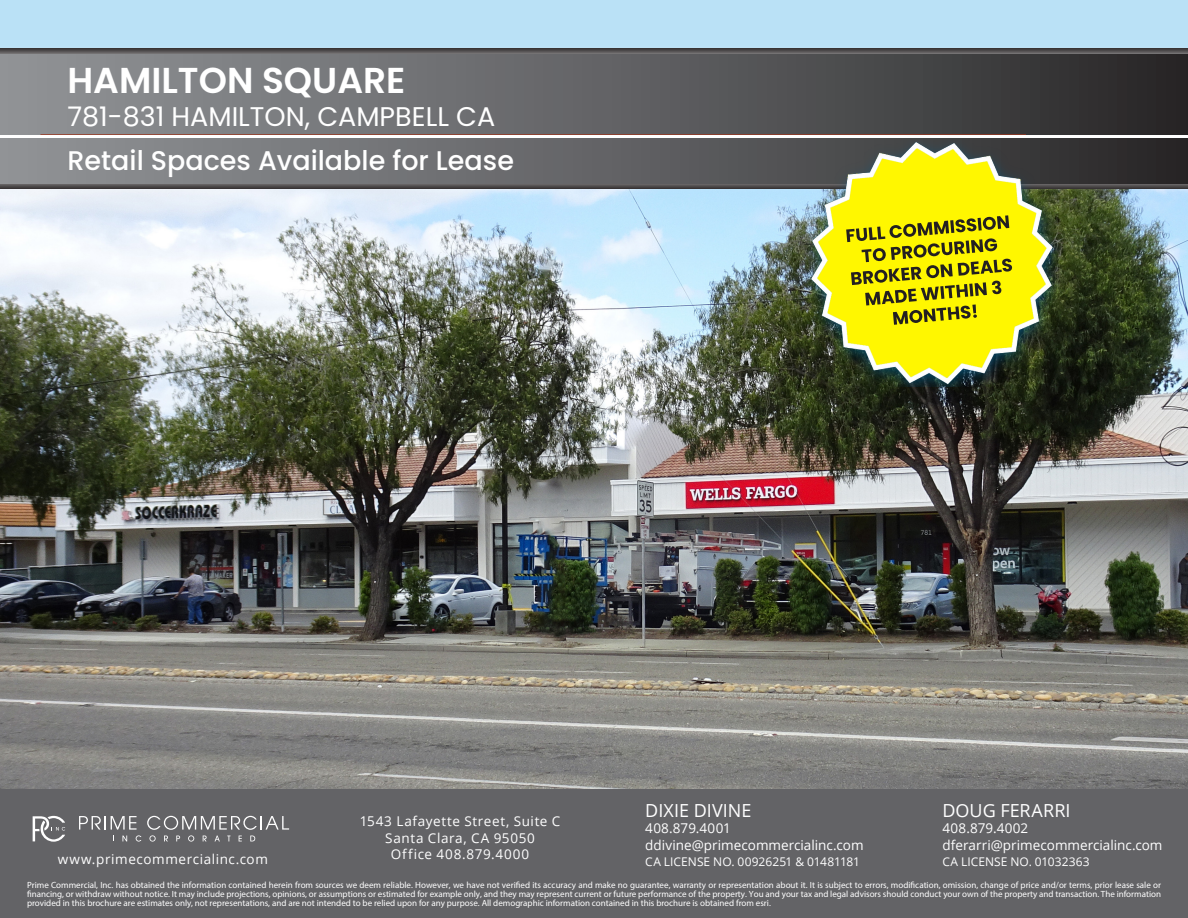
<style>
.page{position:relative;width:1188px;height:918px;background:#fff}
.page>*{position:absolute;margin:0;border:0;box-sizing:border-box;transform-origin:0 0}
.t1{font:600 36px "Poppins";color:#fff}
.t2{font:500 27px "Poppins";color:#fff}
.t3{font:27px "Poppins";color:#fff}
.t4{font:18px "Open Sans";color:#fff}
.t5{font:13.5px "Open Sans";letter-spacing:.045em;color:#fff}
.t6{font:13.5px "Open Sans";color:#fff}
.t7{font:13.5px "Open Sans";letter-spacing:.025em;color:#fff}
.t8{font:13.5px "Open Sans";letter-spacing:.065em;color:#fff}
.t9{font:12px "Open Sans";letter-spacing:.005em;color:#fff}
.t10{font:9px/9px "Myriad Pro";color:#fff;text-align:justify}
</style>
<div class="page">
<img style="left:0;top:193px;width:1188px;height:596px">
<div style="left:0;top:0;width:1188px;height:122px;background:#bae1f6"></div>
<div style="left:0;top:44px;width:1188px;height:149px;background:#fff;opacity:.75"></div>
<div style="left:0;top:54px;width:1188px;height:130px;background:linear-gradient(to right,#95979b,#2c2b2b)"></div>
<hr style="left:40px;top:134px;width:986px;height:2px;background:#993720">
<hr style="left:0;top:135px;width:1188px;height:3px;background:#fff">
<div style="left:0;top:789px;width:1188px;height:129px;background:#636366"></div>
<svg style="left:79px;top:816px;width:62px;height:26px"></svg>
<svg style="left:147px;top:816px;width:142px;height:26px"></svg>
<svg style="left:33px;top:816px;width:32px;height:26px"></svg>
<img style="left:798px;top:132px;width:268px;height:255px">
<svg style="left:846px;top:215px;width:166px;height:110px;background:#c7c007"></svg>
<p class="t1" style="left:68px;top:60px;width:339px">HAMILTON SQUARE</p>
<p class="t3" style="left:68px;top:101px;width:429px">781-831 HAMILTON, CAMPBELL CA</p>
<p class="t2" style="left:68px;top:145px;width:448px">Retail Spaces Available for Lease</p>
<p class="t4" style="left:943px;top:798px;width:130px">DOUG FERARRI</p>
<p class="t7" style="left:943px;top:819px;width:87px">408.879.4002</p>
<p class="t6" style="left:943px;top:836px;width:222px">dferarri@primecommercialinc.com</p>
<p class="t9" style="left:943px;top:854px;width:149px">CA LICENSE NO. 01032363</p>
<p class="t4" style="left:645px;top:798px;width:108px">DIXIE DIVINE</p>
<p class="t7" style="left:645px;top:819px;width:87px">408.879.4001</p>
<p class="t6" style="left:645px;top:836px;width:220px">ddivine@primecommercialinc.com</p>
<p class="t5" style="left:360px;top:812px;width:202px">1543 Lafayette Street, Suite C</p>
<p class="t5" style="left:385px;top:828px;width:151px">Santa Clara, CA 95050</p>
<p class="t8" style="left:391px;top:845px;width:140px">Office 408.879.4000</p>
<p class="t10" style="left:27px;top:880px;width:1136px">Prime Commercial, Inc. has obtained the information contained herein from sources we deem reliable. However, we have not verified its accuracy and make no guarantee, warranty or representation about it. It is subject to errors, modification, omission, change of price and/or terms, prior lease sale or financing, or withdraw without notice. It may include projections, opinions, or assumptions or estimated for example only, and they may represent current or future performance of the property. You and your tax and legal advisors should conduct your own of the property and transaction. The information provided in this brochure are estimates only, not representations, and are not intended to be relied upon for any purpose. All demographic information contained in this brochure is obtained from esri.</p>
<p class="t5" style="left:58px;top:850px;width:212px">www.primecommercialinc.com</p>
<p class="t9" style="left:645px;top:854px;width:216px">CA LICENSE NO. 00926251 &amp; 01481181</p>
</div>
